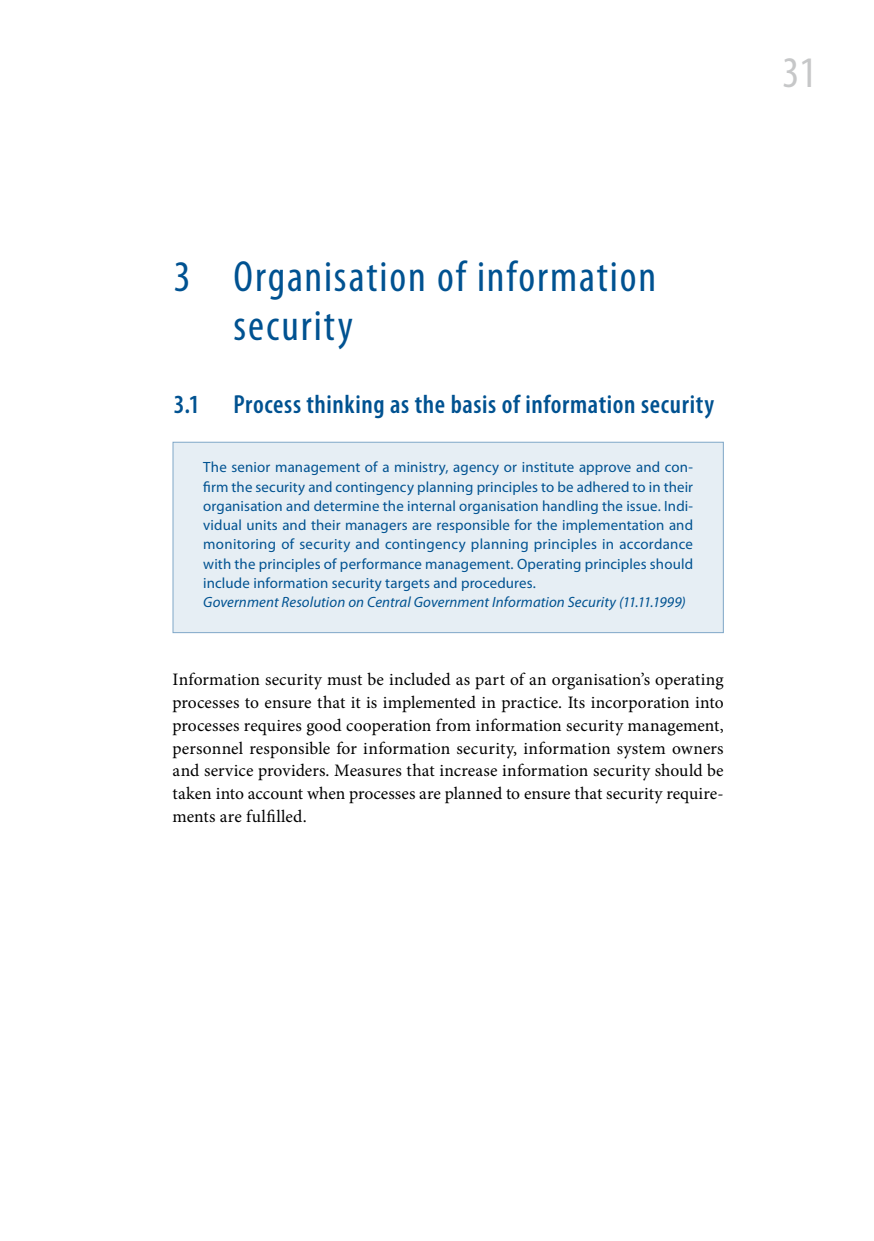
<style>
.page{position:relative;width:874px;height:1241px;background:#fff}
.page>*{position:absolute;margin:0;border:0;box-sizing:border-box;transform-origin:0 0}
.t1{font:condensed 43.75px/49px "Myriad Pro";letter-spacing:.045em;color:#005291}
.t2{font:condensed 43.75px "Myriad Pro";color:#c6c7c8}
.t3{font:600 condensed 26.25px "Myriad Pro";letter-spacing:.025em;color:#005291}
.t4{font:17.5px/22.8px "Minion Pro";letter-spacing:.005em;color:#000;text-align:justify}
.t5{font:14.88px/19.2px "Myriad Pro";letter-spacing:.01em;color:#005291;text-align:justify}
.t6{font:italic 14.88px "Myriad Pro";letter-spacing:.005em;color:#005291}
</style>
<div class="page">
<div style="left:173px;top:442px;width:550px;height:190px;background:#e6eef4"></div>
<div style="left:172px;top:441px;width:551px;height:192px;border:1px solid #80a8c8"></div>
<h1 class="t2" style="left:782px;top:46px;width:35px">31</h1>
<h1 class="t1" style="left:233px;top:251px;width:424px;text-indent:-60px">3 Organisation of information security</h1>
<h2 class="t3" style="left:174px;top:388px;width:27px">3.1</h2>
<h2 class="t3" style="left:233px;top:388px;width:482px">Process thinking as the basis of information security</h2>
<p class="t5" style="left:203px;top:457px;width:491px">The senior management of a ministry, agency or institute approve and con&shy;firm the security and contingency planning principles to be adhered to in their organisation and determine the internal organisation handling the issue. Indi&shy;vidual units and their managers are responsible for the implementation and monitoring of security and contingency planning principles in accordance with the principles of performance management. Operating principles should include information security targets and procedures.</p>
<p class="t6" style="left:203px;top:593px;width:484px">Government Resolution on Central Government Information Security (11.11.1999)</p>
<p class="t4" style="left:172px;top:668px;width:552px">Information security must be included as part of an organisation’s operating processes to ensure that it is implemented in practice. Its incorporation into processes requires good cooperation from information security management, personnel responsible for information security, information system owners and service providers. Measures that increase information security should be taken into account when processes are planned to ensure that security require&shy;ments are fulfilled.</p>
</div>
